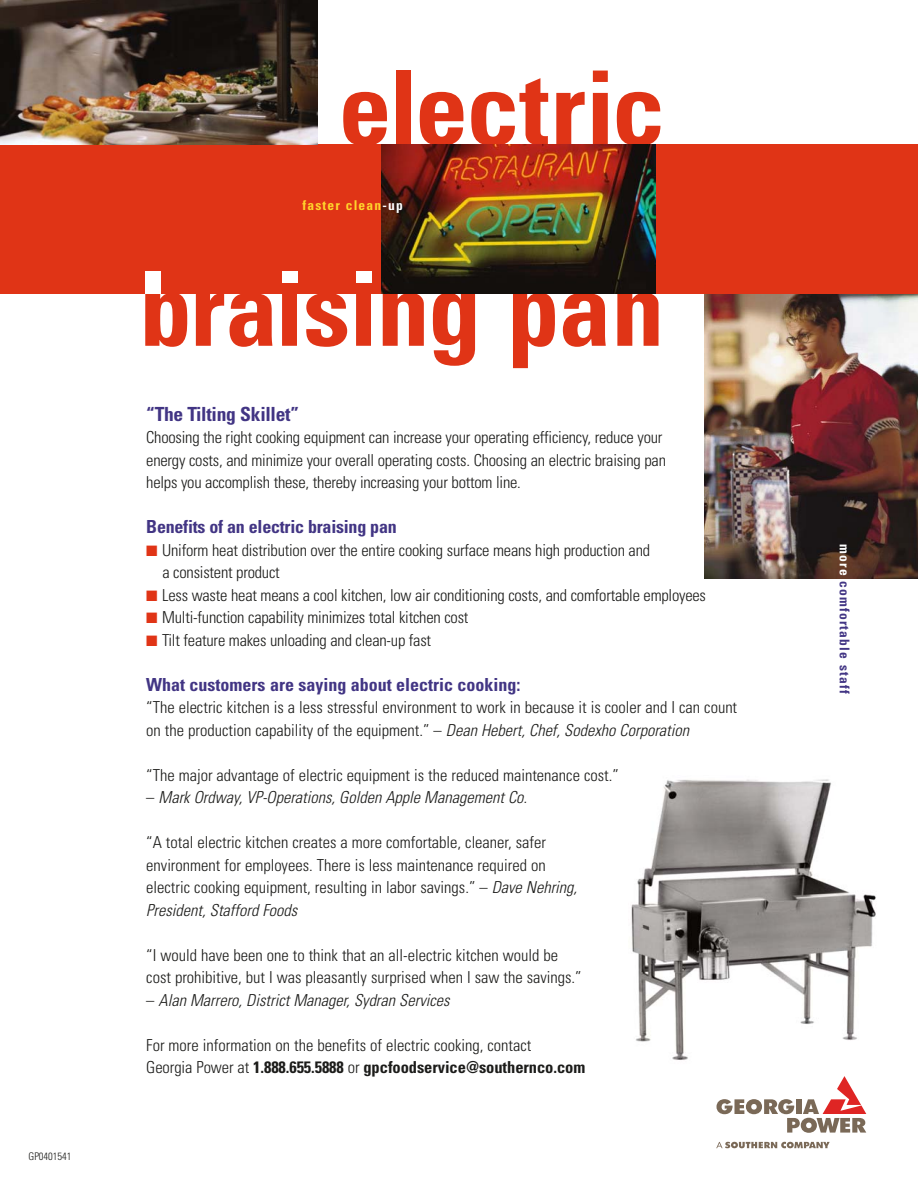
<style>
.page{position:relative;width:918px;height:1188px;background:#fff}
.page>*{position:absolute;margin:0;border:0;box-sizing:border-box;transform-origin:0 0}
.t1{font:700 condensed 103.05px/200.9px "Univers";letter-spacing:-.015em;color:#e03416;text-align:right}
.t2{font:700 condensed 19.5px "Univers";letter-spacing:-.015em;color:#423584}
.t3{font:700 condensed 18px "Univers";color:#423584}
.t4{font:300 condensed 16.5px/22.5px "Univers";color:#1c1c1a}
.t5{font:italic 300 condensed 16.5px "Univers";color:#1c1c1a}
.t6{font:700 condensed 13.5px "Univers";letter-spacing:.09em;color:#423584}
.t7{font:700 condensed 13.5px "Univers";letter-spacing:.09em;color:#ffd52c}
.t8{font:300 condensed 10.5px "Univers";color:#1c1c1a}
.s1{color:#fff}
.s2{color:#e03416}
.s3{font-style:italic}
.s4{font-style:normal}
.s5{font-weight:700}
</style>
<div class="page">
<img style="left:704px;top:294px;width:214px;height:284px">
<div style="left:0;top:145px;width:918px;height:149px;background:#e03416"></div>
<svg style="left:717px;top:1076px;width:149px;height:57px"></svg>
<svg style="left:716px;top:1142px;width:114px;height:6px"></svg>
<img style="left:381px;top:145px;width:275px;height:149px">
<img style="left:0;top:0;width:317px;height:145px">
<div style="left:145px;top:271px;width:15px;height:23px;background:#fff"></div>
<div style="left:356px;top:271px;width:15px;height:12px;background:#fff"></div>
<div style="left:282px;top:271px;width:15px;height:12px;background:#fff"></div>
<img style="left:631px;top:779px;width:245px;height:281px">
<p class="t8" style="left:28px;top:1152px;width:45px">GP0401541</p>
<h1 class="t1" style="left:139px;top:18px;width:527px">electric braising pan</h1>
<p class="t7" style="left:303px;top:200px;width:102px">faster clean<span class="s1">-up</span></p>
<p class="t2" style="left:146px;top:407px;width:154px">“The Tilting Skillet”</p>
<p class="t4" style="left:146px;top:428px;width:521px">Choosing the right cooking equipment can increase your operating efficiency, reduce your energy costs, and minimize your overall operating costs. Choosing an electric braising pan helps you accomplish these, thereby increasing your bottom line.</p>
<p class="t3" style="left:146px;top:520px;width:252px">Benefits of an electric braising pan</p>
<p class="t4" style="left:162px;top:541px;width:489px;text-indent:-16px"><span class="s2">■</span> Uniform heat distribution over the entire cooking surface means high production and a consistent product</p>
<p class="t4" style="left:146px;top:586px;width:561px"><span class="s2">■</span> Less waste heat means a cool kitchen, low air conditioning costs, and comfortable employees</p>
<p class="t4" style="left:146px;top:608px;width:324px"><span class="s2">■</span> Multi-function capability minimizes total kitchen cost</p>
<p class="t4" style="left:146px;top:631px;width:286px"><span class="s2">■</span> Tilt feature makes unloading and clean-up fast</p>
<p class="t3" style="left:146px;top:678px;width:376px">What customers are saying about electric cooking:</p>
<p class="t4" style="left:146px;top:698px;width:592px">“The electric kitchen is a less stressful environment to work in because it is cooler and I can count on the production capability of the equipment.” – <span class="s3">Dean Hebert,Chef,Sodexho Corporation</span></p>
<p class="t4" style="left:146px;top:766px;width:474px">“The major advantage of electric equipment is the reduced maintenance cost.”</p>
<p class="t5" style="left:146px;top:792px;width:386px"><span class="s4">–</span> Mark Ordway,VP-Operations,Golden Apple ManagementCo.</p>
<p class="t4" style="left:146px;top:833px;width:436px">“A total electric kitchen creates a more comfortable, cleaner, safer environment for employees. There is less maintenance required on electric cooking equipment, resulting in labor savings.” – <span class="s3">Dave Nehring, President,Stafford Foods</span></p>
<p class="t4" style="left:146px;top:946px;width:437px">“I would have been one to think that an all-electric kitchen would be cost prohibitive, but I was pleasantly surprised when I saw the savings.”</p>
<p class="t5" style="left:146px;top:994px;width:308px"><span class="s4">–</span> Alan Marrero,DistrictManager,Sydran Services</p>
<p class="t4" style="left:146px;top:1036px;width:441px">For more information on the benefits of electric cooking, contact<br>Georgia Power at <span class="s5">1.888.655.5888</span> or <span class="s5">gpcfoodservice@southernco.com</span></p>
<p class="t6" style="left:850px;top:544px;width:151px;rotate:90deg"><span class="s1">more</span> comfortable staff</p>
</div>
